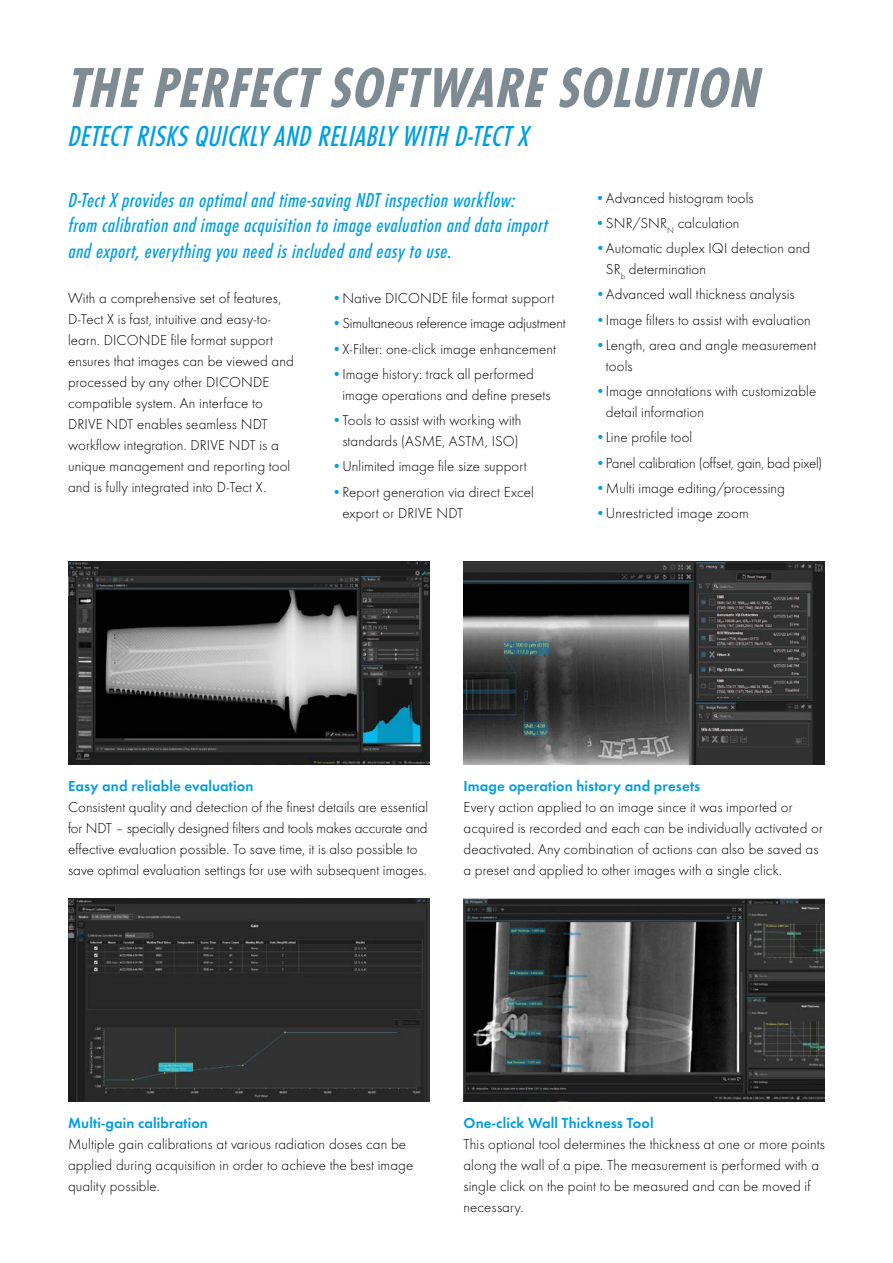
<style>
.page{position:relative;width:893px;height:1263px;background:#fff}
.page>*{position:absolute;margin:0;border:0;box-sizing:border-box;transform-origin:0 0}
.t1{font:italic 700 58.5px "Futura Con TOT";letter-spacing:.02em;color:#7e8b92}
.t2{font:italic 500 30px "Futura Con TOT";letter-spacing:.02em;color:#009ee3}
.t3{font:italic 500 21px/25.2px "Futura Con TOT";letter-spacing:.025em;color:#009ee3}
.t4{font:300 15px/21px "Futura TOT";letter-spacing:.005em;color:#000}
.t5{font:15px "Futura TOT Dem";letter-spacing:.01em;color:#009ee3}
.t6{font:300 15px "Futura TOT";letter-spacing:-.015em;color:#000}
.s1{color:#009ee3}
</style>
<div class="page">
<img style="left:68px;top:561px;width:361px;height:204px">
<img style="left:463px;top:898px;width:362px;height:204px">
<img style="left:68px;top:898px;width:361px;height:204px">
<img style="left:463px;top:561px;width:362px;height:204px">
<h1 class="t1" style="left:68px;top:54px;width:699px">THE PERFECT SOFTWARE SOLUTION</h1>
<h2 class="t2" style="left:68px;top:119px;width:462px">DETECT RISKS QUICKLY AND RELIABLY WITH D-TECT X</h2>
<h3 class="t3" style="left:68px;top:188px;width:481px">D-Tect X provides an optimal and time-saving NDT inspection workflow: from calibration and image acquisition to image evaluation and data import and export, everything you need is included and easy to use.</h3>
<p class="t4" style="left:68px;top:288px;width:227px">With a comprehensive set of features, D-Tect X is fast, intuitive and easy-to&shy;learn. DICONDE file format support ensures that images can be viewed and processed by any other DICONDE compatible system. An interface to DRIVE NDT enables seamless NDT workflow integration. DRIVE NDT is a unique management and reporting tool and is fully integrated into D-Tect X.</p>
<p class="t4" style="left:332px;top:288px;width:224px"><span class="s1">•</span>Native DICONDE file format support</p>
<p class="t6" style="left:332px;top:315px;width:235px"><span class="s1">•</span>Simultaneous reference image adjustment</p>
<p class="t4" style="left:332px;top:338px;width:226px"><span class="s1">•</span>X-Filter: one-click image enhancement</p>
<p class="t4" style="left:342px;top:364px;width:210px;text-indent:-11px"><span class="s1">•</span>Image history: track all performed image operations and define presets</p>
<p class="t4" style="left:332px;top:410px;width:191px;text-align:center"><span class="s1">•</span>Tools to assist with working with standards (ASME, ASTM, ISO)</p>
<p class="t4" style="left:332px;top:456px;width:197px"><span class="s1">•</span>Unlimited image file size support</p>
<p class="t4" style="left:342px;top:481px;width:193px;text-indent:-11px"><span class="s1">•</span>Report generation via direct Excel export or DRIVE NDT</p>
<p class="t4" style="left:595px;top:187px;width:160px"><span class="s1">•</span>Advanced histogram tools</p>
<p class="t4" style="left:595px;top:212px;width:146px"><span class="s1">•</span>SNR/SNR<sub>N</sub> calculation</p>
<p class="t4" style="left:606px;top:238px;width:206px;text-indent:-11px"><span class="s1">•</span>Automatic duplex IQI detection and<br>SR<sub>b</sub> determination</p>
<p class="t4" style="left:595px;top:284px;width:201px"><span class="s1">•</span>Advanced wall thickness analysis</p>
<p class="t4" style="left:595px;top:309px;width:217px"><span class="s1">•</span>Image filters to assist with evaluation</p>
<p class="t4" style="left:606px;top:334px;width:212px;text-indent:-11px"><span class="s1">•</span>Length, area and angle measurement tools</p>
<p class="t4" style="left:606px;top:381px;width:212px;text-indent:-11px"><span class="s1">•</span>Image annotations with customizable detail information</p>
<p class="t4" style="left:595px;top:427px;width:98px"><span class="s1">•</span>Line profile tool</p>
<p class="t6" style="left:595px;top:454px;width:228px"><span class="s1">•</span>Panel calibration (offset, gain, bad pixel)</p>
<p class="t4" style="left:595px;top:477px;width:191px"><span class="s1">•</span>Multi image editing/processing</p>
<p class="t4" style="left:595px;top:503px;width:155px"><span class="s1">•</span>Unrestricted image zoom</p>
<p class="t5" style="left:68px;top:777px;width:187px">Easy and reliable evaluation</p>
<p class="t4" style="left:68px;top:796px;width:362px">Consistent quality and detection of the finest details are essential for NDT – specially designed filters and tools makes accurate and effective evaluation possible. To save time, it is also possible to save optimal evaluation settings for use with subsequent images.</p>
<p class="t5" style="left:463px;top:777px;width:238px">Image operation history and presets</p>
<p class="t4" style="left:463px;top:796px;width:361px">Every action applied to an image since it was imported or acquired is recorded and each can be individually activated or deactivated. Any combination of actions can also be saved as a preset and applied to other images with a single click.</p>
<p class="t5" style="left:68px;top:1114px;width:141px">Multi-gain calibration</p>
<p class="t4" style="left:68px;top:1133px;width:347px">Multiple gain calibrations at various radiation doses can be applied during acquisition in order to achieve the best image quality possible.</p>
<p class="t5" style="left:463px;top:1114px;width:192px">One-click Wall Thickness Tool</p>
<p class="t4" style="left:463px;top:1133px;width:363px">This optional tool determines the thickness at one or more points along the wall of a pipe. The measurement is performed with a single click on the point to be measured and can be moved if necessary.</p>
</div>
